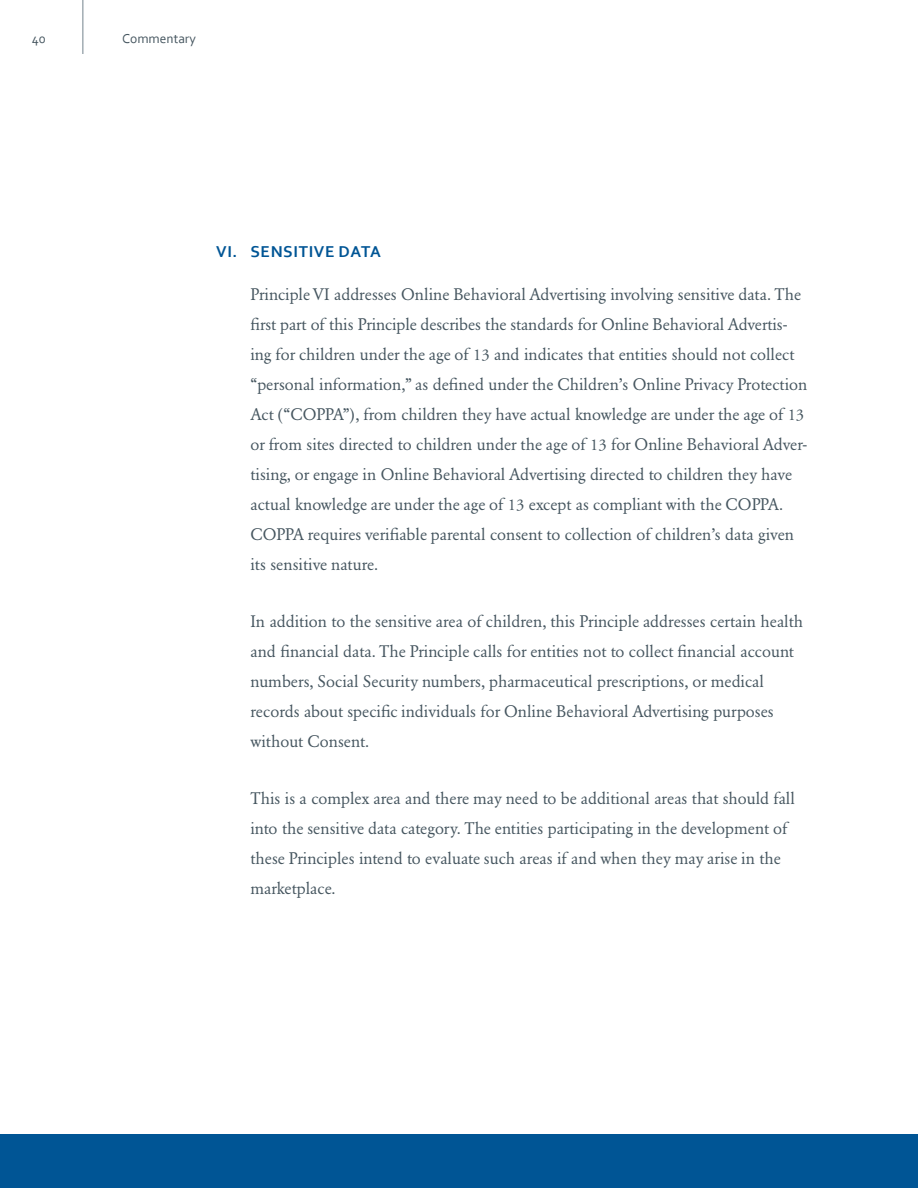
<style>
.page{position:relative;width:918px;height:1188px;background:#fff}
.page>*{position:absolute;margin:0;border:0;box-sizing:border-box;transform-origin:0 0}
.t1{font:16.5px/30px "Garamond Berth BQ Reg Os F";color:#45555f}
.t2{font:700 16.5px "Corbel";letter-spacing:.04em;color:#005595}
.t3{font:13.5px "Corbel";color:#45555f}
.s1{font-family:"Adobe Garamond Pro"}
</style>
<div class="page">
<hr style="left:82px;top:0;width:1px;height:54px;background:#73838d">
<div style="left:0;top:1134px;width:918px;height:54px;background:#005595"></div>
<p class="t3" style="left:32px;top:30px;width:15px">40</p>
<p class="t3" style="left:122px;top:30px;width:75px">Commentary</p>
<p class="t2" style="left:216px;top:241px;width:166px">VI. SENSITIVE DATA</p>
<p class="t1" style="left:250px;top:280px;width:558px">Principle VI addresses Online Behavioral Advertising involving sensitive data. The first part of this Principle describes the standards for Online Behavioral Advertis&shy;ing for children under the age of <span class="s1">13</span> and indicates that entities should not collect “personal information,” as defined under the Children’s Online Privacy Protection Act (“COPPA”), from children they have actual knowledge are under the age of <span class="s1">13 </span>or from sites directed to children under the age of <span class="s1">13</span> for Online Behavioral Adver&shy;tising, or engage in Online Behavioral Advertising directed to children they have actual knowledge are under the age of <span class="s1">13</span> except as compliant with the COPPA.<br>COPPA requires verifiable parental consent to collection of children’s data given its sensitive nature.</p>
<p class="t1" style="left:251px;top:607px;width:554px">In addition to the sensitive area of children, this Principle addresses certain health and financial data. The Principle calls for entities not to collect financial account numbers, Social Security numbers, pharmaceutical prescriptions, or medical records about specific individuals for Online Behavioral Advertising purposes without Consent.</p>
<p class="t1" style="left:251px;top:784px;width:546px">This is a complex area and there may need to be additional areas that should fall into the sensitive data category. The entities participating in the development of these Principles intend to evaluate such areas if and when they may arise in the marketplace.</p>
</div>
